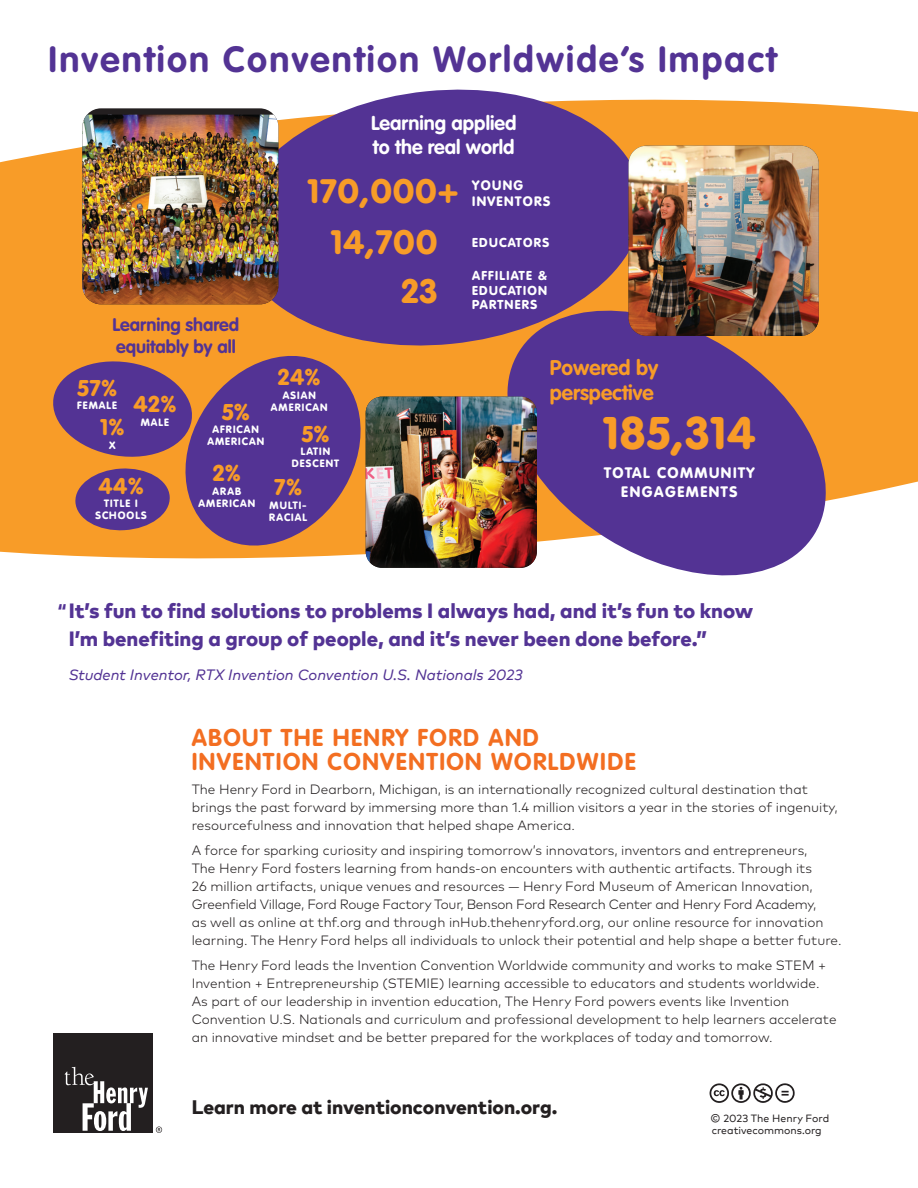
<style>
.page{position:relative;width:918px;height:1188px;background:#fff}
.page>*{position:absolute;margin:0;border:0;box-sizing:border-box;transform-origin:0 0}
.t1{font:900 45px "VAG Rounded LT Pro";letter-spacing:.04em;color:#f89c28}
.t2{font:700 36px "VAG Rounded LT Pro";letter-spacing:.06em;color:#533394}
.t3{font:900 33.45px "VAG Rounded LT Pro";letter-spacing:.04em;color:#f89c28}
.t4{font:700 24px/24px "VAG Rounded LT Pro";letter-spacing:.06em;color:#f36e21}
.t5{font:900 22.5px "VAG Rounded LT Pro";letter-spacing:.04em;color:#f89c28}
.t6{font:700 21px "VAG Rounded LT Pro";color:#f89c28}
.t7{font:800 20.7px/28.2px "Mark Pro";color:#533394}
.t8{font:700 19.8px "VAG Rounded LT Pro";color:#fff}
.t9{font:800 19.5px "Mark Pro";color:#231f20}
.t10{font:700 18px "VAG Rounded LT Pro";color:#533394}
.t11{font:800 16.5px "Mark Pro";color:#533394}
.t12{font:italic 15px "Mark Pro";color:#533394}
.t13{font:900 15px/19px "VAG Rounded LT Pro";letter-spacing:.1em;color:#fff;text-align:center}
.t14{font:300 13.5px/18px "Mark Pro";color:#231f20}
.t15{font:900 13.5px "VAG Rounded LT Pro";letter-spacing:.1em;color:#fff}
.t16{font:900 12.75px/14.4px "VAG Rounded LT Pro";letter-spacing:.1em;color:#fff}
.t17{font:900 10.5px/12px "VAG Rounded LT Pro";letter-spacing:.1em;color:#fff;text-align:center}
.t18{font:10.5px "Mark Pro";color:#231f20}
</style>
<div class="page">
<svg style="left:0;top:99px;width:918px;height:456px;background:#f8a945"></svg>
<div style="left:53px;top:1034px;width:99px;height:99px;background:#231f20"></div>
<svg style="left:65px;top:1067px;width:83px;height:64px"></svg>
<svg style="left:156px;top:1127px;width:6px;height:6px"></svg>
<svg style="left:229px;top:89px;width:420px;height:266px;background:#6e4a8f"></svg>
<svg style="left:486px;top:297px;width:361px;height:279px;background:#81598a"></svg>
<div style="left:82px;top:108px;width:196px;height:196px;background:#231f20;border-radius:19px"></div>
<img style="left:82px;top:115px;width:196px;height:189px">
<img style="left:629px;top:146px;width:190px;height:190px">
<svg style="left:710px;top:1083px;width:85px;height:20px"></svg>
<svg style="left:49px;top:342px;width:322px;height:217px;background:#975f68"></svg>
<img style="left:366px;top:397px;width:171px;height:171px">
<p class="t2" style="left:49px;top:36px;width:730px">Invention Convention Worldwide’s Impact</p>
<p class="t10" style="left:112px;top:313px;width:128px">Learning shared</p>
<p class="t10" style="left:116px;top:335px;width:121px">equitably by all</p>
<p class="t8" style="left:371px;top:110px;width:147px">Learning applied</p>
<p class="t8" style="left:373px;top:134px;width:143px">to the real world</p>
<p class="t3" style="left:308px;top:169px;width:152px">170,000+</p>
<p class="t15" style="left:472px;top:176px;width:53px">YOUNG</p>
<p class="t15" style="left:472px;top:193px;width:80px">INVENTORS</p>
<p class="t16" style="left:472px;top:235px;width:79px">EDUCATORS</p>
<p class="t16" style="left:472px;top:269px;width:77px">AFFILIATE &amp;</p>
<p class="t16" style="left:472px;top:283px;width:77px">EDUCATION<br>PARTNERS</p>
<p class="t3" style="left:331px;top:220px;width:107px">14,700</p>
<p class="t3" style="left:402px;top:269px;width:37px">23</p>
<p class="t5" style="left:78px;top:373px;width:41px">57%</p>
<p class="t17" style="left:77px;top:399px;width:42px">FEMALE</p>
<p class="t5" style="left:134px;top:389px;width:44px">42%</p>
<p class="t17" style="left:141px;top:416px;width:30px">MALE</p>
<p class="t5" style="left:100px;top:412px;width:25px">1%</p>
<p class="t17" style="left:109px;top:439px;width:8px">X</p>
<p class="t5" style="left:99px;top:471px;width:46px">44%</p>
<p class="t17" style="left:104px;top:498px;width:35px">TITLE I</p>
<p class="t17" style="left:95px;top:510px;width:53px">SCHOOLS</p>
<p class="t5" style="left:278px;top:362px;width:44px">24%</p>
<p class="t17" style="left:271px;top:389px;width:58px">ASIAN<br>AMERICAN</p>
<p class="t5" style="left:302px;top:418px;width:29px">5%</p>
<p class="t17" style="left:301px;top:445px;width:31px">LATIN</p>
<p class="t17" style="left:292px;top:457px;width:49px">DESCENT</p>
<p class="t5" style="left:222px;top:397px;width:29px">5%</p>
<p class="t17" style="left:207px;top:423px;width:58px">AFRICAN<br>AMERICAN</p>
<p class="t5" style="left:213px;top:458px;width:29px">2%</p>
<p class="t17" style="left:213px;top:485px;width:30px">ARAB</p>
<p class="t17" style="left:199px;top:497px;width:58px">AMERICAN</p>
<p class="t5" style="left:275px;top:472px;width:29px">7%</p>
<p class="t17" style="left:270px;top:499px;width:39px">MULTI-</p>
<p class="t17" style="left:269px;top:511px;width:39px">RACIAL</p>
<p class="t6" style="left:550px;top:354px;width:110px">Powered by</p>
<p class="t6" style="left:550px;top:379px;width:106px">perspective</p>
<p class="t1" style="left:604px;top:403px;width:153px">185,314</p>
<p class="t13" style="left:604px;top:463px;width:152px">TOTAL COMMUNITY<br>ENGAGEMENTS</p>
<p class="t7" style="left:69px;top:595px;width:686px">It’s fun to find solutions to problems I always had, and it’s fun to know<br>I’m benefiting a group of people, and it’s never been done before.”</p>
<p class="t12" style="left:69px;top:664px;width:455px">Student Inventor, RTX Invention Convention U.S. Nationals 2023</p>
<p class="t11" style="left:58px;top:597px;width:10px">“</p>
<p class="t4" style="left:192px;top:726px;width:446px">ABOUT THE HENRY FORD AND<br>INVENTION CONVENTION WORLDWIDE</p>
<p class="t14" style="left:192px;top:780px;width:648px">The Henry Ford in Dearborn, Michigan, is an internationally recognized cultural destination that brings the past forward by immersing more than 1.4 million visitors a year in the stories of ingenuity, resourcefulness and innovation that helped shape America.</p>
<p class="t14" style="left:192px;top:840px;width:651px">A force for sparking curiosity and inspiring tomorrow’s innovators, inventors and entrepreneurs,<br>The Henry Ford fosters learning from hands-on encounters with authentic artifacts. Through its<br>26 million artifacts, unique venues and resources — Henry Ford Museum of American Innovation, Greenfield Village, Ford Rouge Factory Tour, Benson Ford Research Center and Henry Ford Academy,<br>as well as online at thf.org and through inHub.thehenryford.org, our online resource for innovation learning. The Henry Ford helps all individuals to unlock their potential and help shape a better future.</p>
<p class="t14" style="left:192px;top:955px;width:646px">The Henry Ford leads the Invention Convention Worldwide community and works to make STEM + Invention + Entrepreneurship (STEMIE) learning accessible to educators and students worldwide.<br>As part of our leadership in invention education, The Henry Ford powers events like Invention Convention U.S. Nationals and curriculum and professional development to help learners accelerate an innovative mindset and be better prepared for the workplaces of today and tomorrow.</p>
<p class="t9" style="left:192px;top:1092px;width:367px">Learn more at inventionconvention.org.</p>
<p class="t18" style="left:711px;top:1110px;width:120px">© 2023 The Henry Ford</p>
<p class="t18" style="left:712px;top:1122px;width:111px">creativecommons.org</p>
</div>
